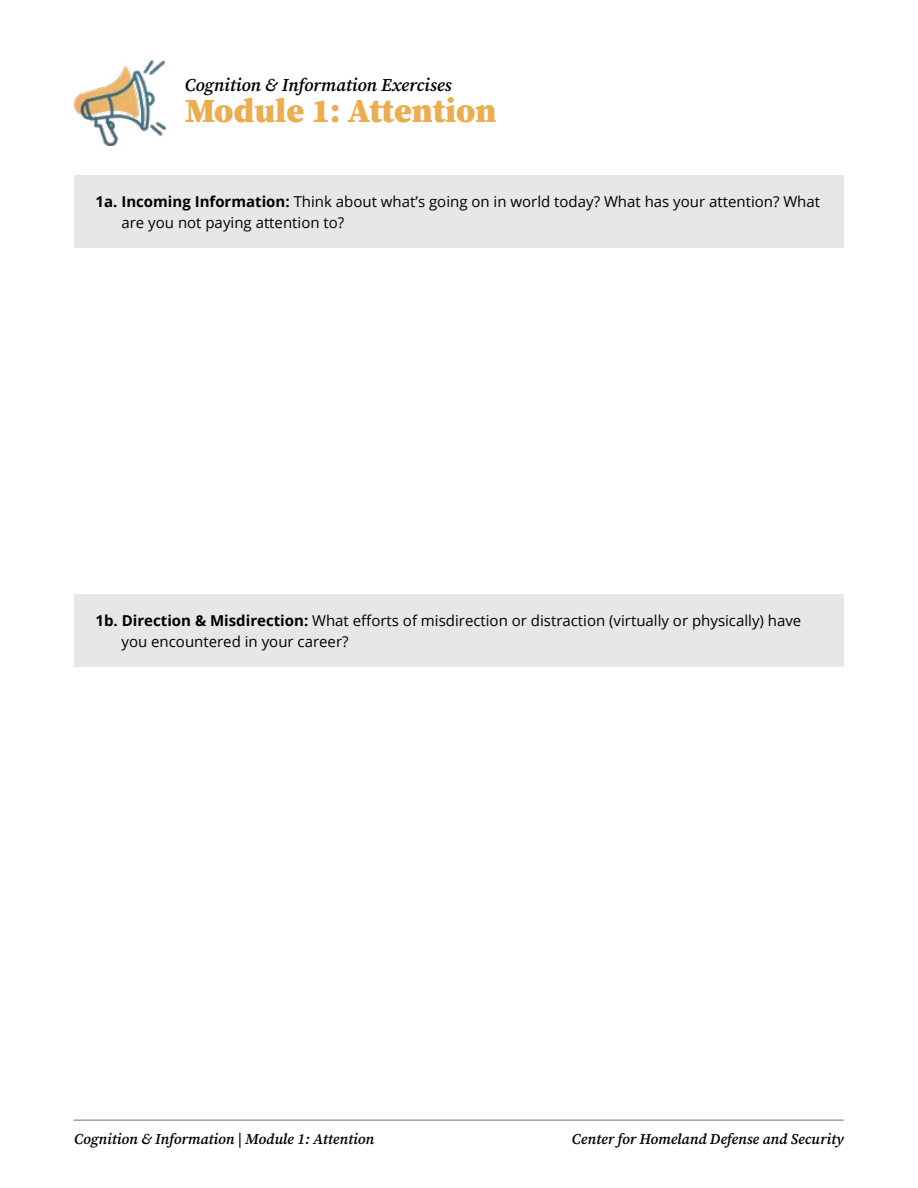
<style>
.page{position:relative;width:918px;height:1188px;background:#fff}
.page>*{position:absolute;margin:0;border:0;box-sizing:border-box;transform-origin:0 0}
.t1{font:900 33.9px "Source Serif Pro";color:#ebad4e}
.t2{font:italic 600 18px "Source Serif Pro";color:#000}
.t3{font:15px/21px "Open Sans";color:#000}
.t4{font:italic 600 15px "Source Serif Pro";color:#000}
.s1{font-weight:700}
</style>
<div class="page">
<img style="left:75px;top:61px;width:91px;height:85px">
<div style="left:74px;top:176px;width:770px;height:72px;background:#e6e7e8"></div>
<div style="left:74px;top:594px;width:770px;height:73px;background:#e6e7e8"></div>
<hr style="left:74px;top:1120px;width:769px;height:1px;background:#6d6e71">
<p class="t2" style="left:185px;top:73px;width:268px">Cognition &amp; Information Exercises</p>
<h1 class="t1" style="left:185px;top:87px;width:313px">Module 1: Attention</h1>
<p class="t3" style="left:122px;top:191px;width:700px;text-indent:-26px"><span class="s1">1a. Incoming Information:</span> Think about what’s going on in world today? What has your attention? What are you not paying attention to?</p>
<p class="t3" style="left:122px;top:609px;width:681px;text-indent:-26px"><span class="s1">1b. Direction &amp; Misdirection:</span> What efforts of misdirection or distraction (virtually or physically) have you encountered in your career?</p>
<p class="t4" style="left:74px;top:1129px;width:301px">Cognition &amp; Information | Module 1: Attention</p>
<p class="t4" style="left:572px;top:1128px;width:273px">Center for Homeland Defense and Security</p>
</div>
